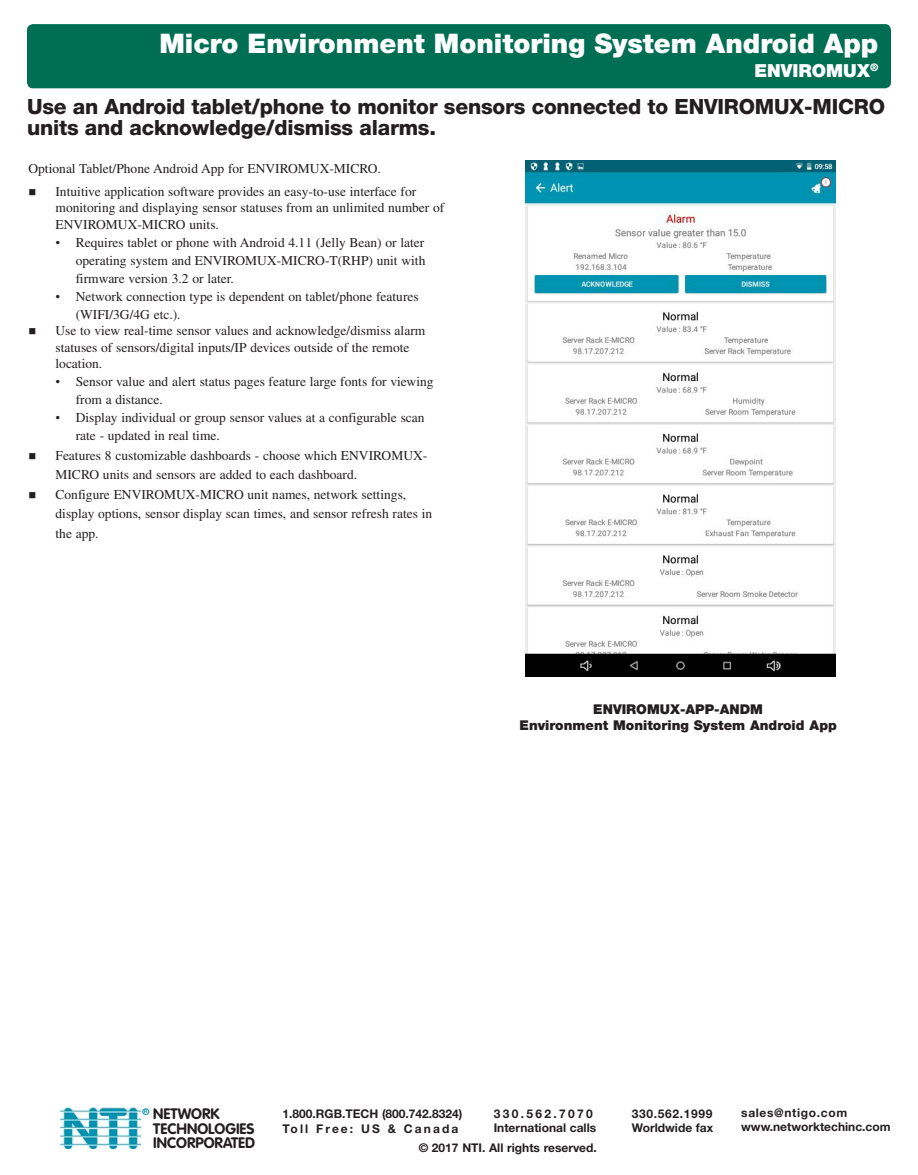
<style>
.page{position:relative;width:918px;height:1175px;background:#fff}
.page>*{position:absolute;margin:0;border:0;box-sizing:border-box;transform-origin:0 0}
.t1{font:900 27px "Helvetica Neue LT Std";color:#fff}
.Sub-head{font:800 21px/21px "Helvetica Neue LT Std";letter-spacing:-.01em;color:#231f20}
.t2{font:900 18px "Helvetica Neue LT Std";color:#fff}
.t3{font:700 15px/14.7px "VAG Rounded Std";color:#231f20}
._1st_Level_Bullet{font:13.5px/16.5px "Times LT Std";color:#231f20}
._2nd_Level_Bullet{font:13.5px/18px "Times LT Std";color:#231f20}
.Product_Sub_Header{font:900 13.5px/16.2px "Helvetica Neue LT Std";color:#231f20;text-align:center}
.F___A_Paragraph{font:13.5px "Times LT Std";color:#231f20}
.t4{font:700 12px "Helvetica Neue LT Std";color:#231f20}
.t5{font:700 12px "Helvetica Neue LT Std";letter-spacing:.055em;color:#231f20}
.t6{font:700 12px "Helvetica Neue LT Std";letter-spacing:.175em;color:#231f20}
.t7{font:700 12px "Helvetica Neue LT Std";letter-spacing:.195em;color:#231f20}
.t8{font:700 4.95px "Helvetica Neue LT Std";color:#0093b0}
.s1{font-family:"Times New Roman"}
</style>
<div class="page">
<div style="left:142px;top:1108px;width:7px;height:6px;border:1px solid #0093b0;border-radius:50%"></div>
<img style="left:60px;top:1107px;width:81px;height:41px">
<div style="left:27px;top:24px;width:864px;height:64px;background:#006e53;border-radius:6px"></div>
<img style="left:526px;top:160px;width:310px;height:517px">
<p class="t1" style="left:159px;top:28px;width:721px">Micro Environment Monitoring System Android App</p>
<p class="t2" style="left:754px;top:60px;width:126px">ENVIROMUX<sup>®</sup></p>
<p class="Sub-head" style="left:27px;top:96px;width:860px">Use an Android tablet/phone to monitor sensors connected to ENVIROMUX-MICRO units and acknowledge/dismiss alarms.</p>
<p class="F___A_Paragraph" style="left:28px;top:160px;width:354px">Optional Tablet/Phone Android App for ENVIROMUX-MICRO.</p>
<p class="_1st_Level_Bullet" style="left:55px;top:183px;width:390px">Intuitive application software provides an easy-to-use interface for monitoring and displaying sensor statuses from an unlimited number of<br>ENVIROMUX-MICRO units.</p>
<p class="_2nd_Level_Bullet" style="left:76px;top:233px;width:351px;text-align:justify;text-indent:-20px"><span class="s1">•</span> Requires tablet or phone with Android 4.11 (Jelly Bean) or later operating system and ENVIROMUX-MICRO-T(RHP) unit with firmware version 3.2 or later.</p>
<p class="_2nd_Level_Bullet" style="left:76px;top:287px;width:345px;text-indent:-20px"><span class="s1">•</span> Network connection type is dependent on tablet/phone features (WIFI/3G/4G etc.).</p>
<p class="_1st_Level_Bullet" style="left:55px;top:322px;width:371px">Use to view real-time sensor values and acknowledge/dismiss alarm statuses of sensors/digital inputs/IP devices outside of the remote location.</p>
<p class="_2nd_Level_Bullet" style="left:76px;top:373px;width:359px;text-indent:-20px"><span class="s1">•</span> Sensor value and alert status pages feature large fonts for viewing from a distance.</p>
<p class="_2nd_Level_Bullet" style="left:76px;top:409px;width:350px;text-indent:-20px"><span class="s1">•</span> Display individual or group sensor values at a configurable scan rate - updated in real time.</p>
<p class="_1st_Level_Bullet" style="left:55px;top:445px;width:373px;line-height:19.5px">Features 8 customizable dashboards - choose which ENVIROMUX-<br>MICRO units and sensors are added to each dashboard.</p>
<p class="_1st_Level_Bullet" style="left:55px;top:484px;width:378px;line-height:19.5px">Configure ENVIROMUX-MICRO unit names, network settings, display options, sensor display scan times, and sensor refresh rates in the app.</p>
<p class="Product_Sub_Header" style="left:520px;top:700px;width:319px">ENVIROMUX-APP-ANDM<br>Environment Monitoring System Android App</p>
<p class="t8" style="left:144px;top:1108px;width:5px">R</p>
<p class="t3" style="left:153px;top:1107px;width:103px">NETWORK<br>TECHNOLOGIES<br>INCORPORATED</p>
<p class="t5" style="left:741px;top:1105px;width:108px">sales@ntigo.com</p>
<p class="t7" style="left:494px;top:1106px;width:101px">330.562.7070</p>
<p class="t4" style="left:494px;top:1120px;width:104px">International calls</p>
<p class="t5" style="left:632px;top:1106px;width:82px">330.562.1999</p>
<p class="t4" style="left:632px;top:1120px;width:83px">Worldwide fax</p>
<p class="t4" style="left:283px;top:1106px;width:181px">1.800.RGB.TECH (800.742.8324)</p>
<p class="t6" style="left:283px;top:1120px;width:177px">Toll Free: US &amp; Canada</p>
<p class="t4" style="left:741px;top:1119px;width:151px">www.networktechinc.com</p>
<p class="t4" style="left:419px;top:1140px;width:180px">© 2017 NTI. All rights reserved.</p>
</div>
